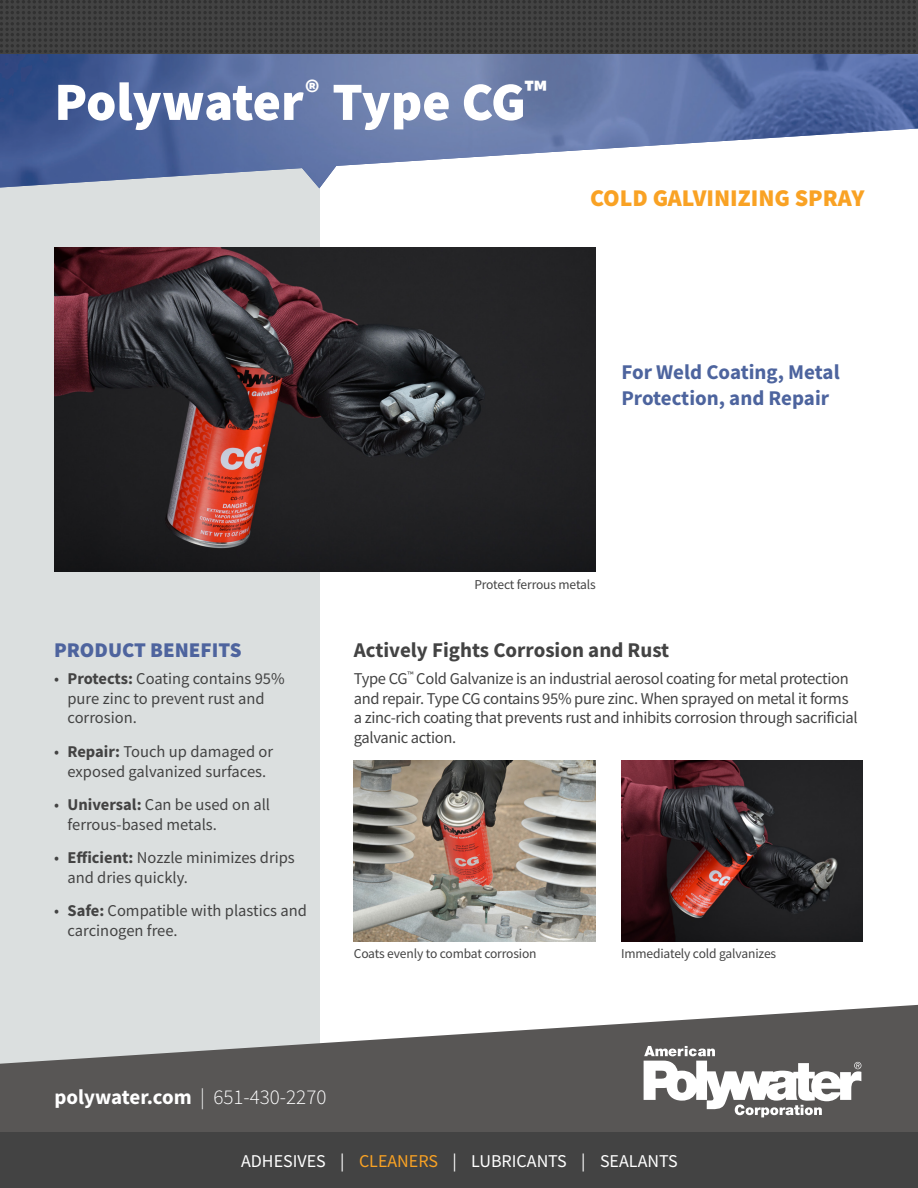
<style>
.page{position:relative;width:918px;height:1188px;background:#fff}
.page>*{position:absolute;margin:0;border:0;box-sizing:border-box;transform-origin:0 0}
.t1{font:900 54px "Source Sans Pro";letter-spacing:-.005em;color:#fff}
.Product_Use{font:900 24px "Source Sans Pro";color:#f9a224}
.Product_Description{font:700 21px/25.2px "Source Sans Pro";color:#4d649e}
.Body_Header{font:700 21px "Source Sans Pro";color:#434343}
.t2{font:700 21px "Source Sans Pro";color:#fff}
.SideBar_Title{font:900 21px "Source Sans Pro";color:#4e649e}
.Adhesives_cleaners_e{font:18px "Source Sans Pro";color:#fff}
.Body_Header-2{font:16.5px/19.8px "Source Sans Pro";color:#434343}
.Body_Header-3{font:16.5px/19.8px "Source Sans Pro";letter-spacing:-.02em;color:#434343}
.Small_Photo_Descript{font:13.5px "Source Sans Pro";letter-spacing:-.01em;color:#434343}
.Main_Photo_Descripti{font:13.5px "Source Sans Pro";letter-spacing:-.01em;color:#434343}
.s1{font-weight:700}
.s2{font-weight:300}
.s3{color:#f9a224}
</style>
<div class="page">
<div style="left:0;top:0;width:319px;height:1188px;background:#dbdfdf"></div>
<svg style="left:0;top:1004px;width:918px;height:129px;fill:#585655"></svg>
<img style="left:0;top:54px;width:918px;height:134px">
<div style="left:0;top:0;width:918px;height:54px;background:linear-gradient(to right,#3d3d3d,#3d3d3d)"></div>
<div style="left:0;top:1133px;width:918px;height:55px;background:#434343"></div>
<img style="left:54px;top:248px;width:541px;height:324px">
<svg style="left:644px;top:1046px;width:217px;height:71px"></svg>
<img style="left:354px;top:760px;width:241px;height:181px">
<img style="left:621px;top:760px;width:241px;height:181px">
<p class="t1" style="left:54px;top:65px;width:494px">Polywater<sup>®</sup> Type CG<sup>™</sup></p>
<p class="Product_Use" style="left:590px;top:181px;width:276px">COLD GALVINIZING SPRAY</p>
<p class="Product_Description" style="left:621px;top:360px;width:220px">For Weld Coating, Metal<br>Protection, and Repair</p>
<p class="SideBar_Title" style="left:54px;top:636px;width:189px">PRODUCT BENEFITS</p>
<p class="Body_Header-2" style="left:68px;top:668px;width:219px;text-indent:-14px">• <span class="s1">Protects:</span> Coating contains 95% pure zinc to prevent rust and corrosion.</p>
<p class="Body_Header-2" style="left:54px;top:741px;width:221px;text-align:center">• <span class="s1">Repair:</span> Touch up damaged or exposed galvanized surfaces.</p>
<p class="Body_Header-2" style="left:68px;top:794px;width:204px;text-indent:-14px">• <span class="s1">Universal:</span> Can be used on all ferrous-based metals.</p>
<p class="Body_Header-2" style="left:68px;top:847px;width:229px;text-indent:-14px">• <span class="s1">Efficient:</span> Nozzle minimizes drips and dries quickly.</p>
<p class="Body_Header-2" style="left:68px;top:901px;width:241px;text-indent:-14px">• <span class="s1">Safe:</span> Compatible with plastics and carcinogen free.</p>
<p class="Main_Photo_Descripti" style="left:474px;top:575px;width:123px">Protect ferrous metals</p>
<p class="Body_Header" style="left:354px;top:636px;width:317px">Actively Fights Corrosion and Rust</p>
<p class="Body_Header-3" style="left:354px;top:668px;width:506px">Type CG<sup>™</sup> Cold Galvanize is an industrial aerosol coating for metal protection and repair. Type CG contains 95% pure zinc. When sprayed on metal it forms a zinc-rich coating that prevents rust and inhibits corrosion through sacrificial galvanic action.</p>
<p class="Small_Photo_Descript" style="left:354px;top:945px;width:184px">Coats evenly to combat corrosion</p>
<p class="Small_Photo_Descript" style="left:621px;top:945px;width:157px">Immediately cold galvanizes</p>
<p class="t2" style="left:54px;top:1083px;width:274px">polywater.com <span class="s2">| 651-430-2270</span></p>
<p class="Adhesives_cleaners_e" style="left:241px;top:1150px;width:438px">ADHESIVES | <span class="s3">CLEANERS</span> | LUBRICANTS | SEALANTS</p>
</div>
